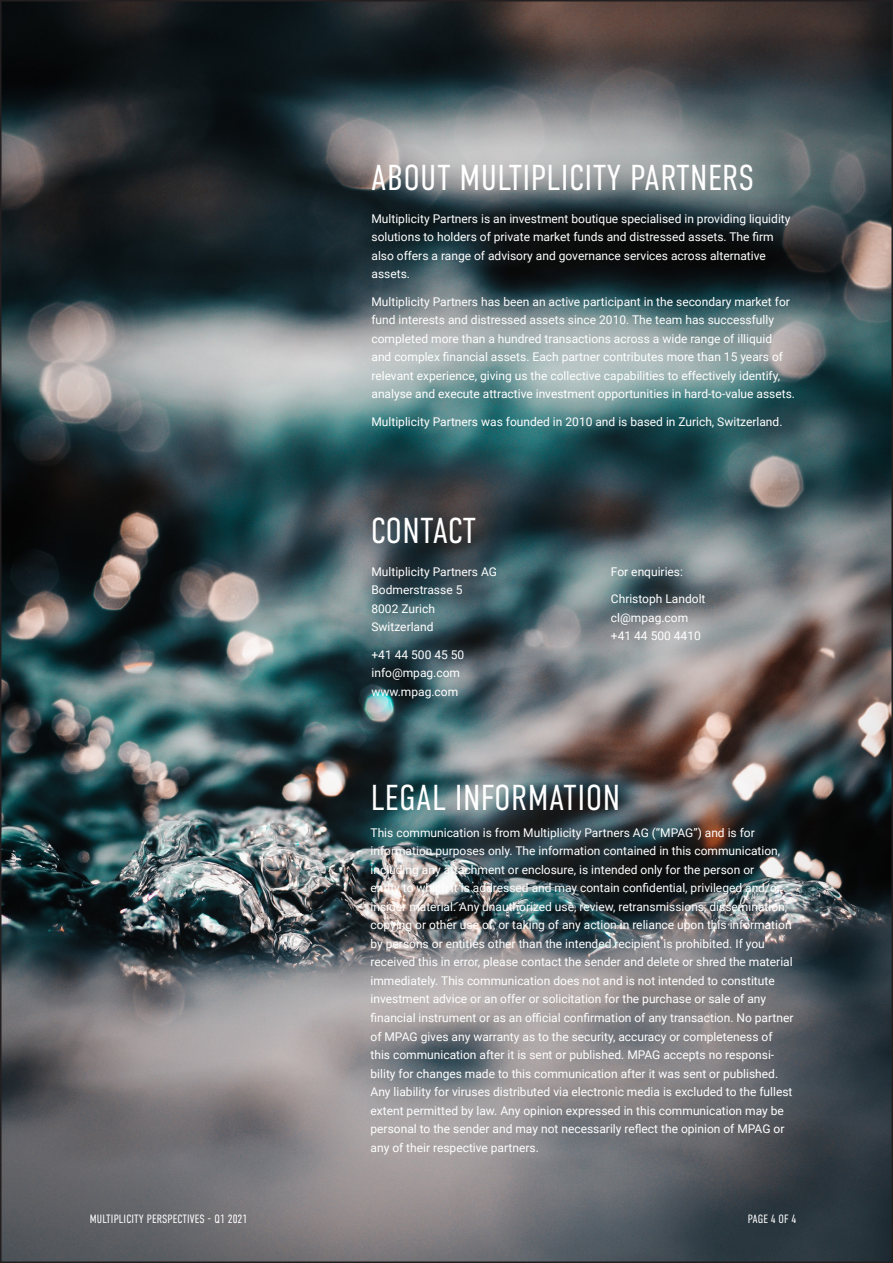
<style>
.page{position:relative;width:893px;height:1263px;background:#fff}
.page>*{position:absolute;margin:0;border:0;box-sizing:border-box;transform-origin:0 0}
.t1{font:300 36px "DIN Condensed";letter-spacing:.01em;color:#fff}
.t2{font:12px/18.5px "Roboto";color:#fff}
.t3{font:300 12px "DIN Condensed";letter-spacing:.01em;color:#fff}
</style>
<div class="page">
<img style="left:3px;top:3px;width:887px;height:1257px">
<p class="t1" style="left:371px;top:158px;width:385px">ABOUT MULTIPLICITY PARTNERS</p>
<p class="t2" style="left:371px;top:209px;width:420px">Multiplicity Partners is an investment boutique specialised in providing liquidity solutions to holders of private market funds and distressed assets. The firm also offers a range of advisory and governance services across alternative assets.</p>
<p class="t2" style="left:371px;top:292px;width:425px">Multiplicity Partners has been an active participant in the secondary market for fund interests and distressed assets since 2010. The team has successfully completed more than a hundred transactions across a wide range of illiquid and complex financial assets. Each partner contributes more than 15 years of relevant experience, giving us the collective capabilities to effectively identify, analyse and execute attractive investment opportunities in hard-to-value assets.</p>
<p class="t2" style="left:371px;top:412px;width:413px">Multiplicity Partners was founded in 2010 and is based in Zurich, Switzerland.</p>
<p class="t1" style="left:371px;top:510px;width:107px">CONTACT</p>
<p class="t2" style="left:371px;top:562px;width:127px">Multiplicity Partners AG<br>Bodmerstrasse 5<br>8002 Zurich<br>Switzerland</p>
<p class="t2" style="left:371px;top:645px;width:94px">+41 44 500 45 50 info@mpag.com www.mpag.com</p>
<p class="t2" style="left:611px;top:562px;width:74px">For enquiries:</p>
<p class="t2" style="left:611px;top:589px;width:96px">Christoph Landolt cl@mpag.com +41 44 500 4410</p>
<p class="t1" style="left:371px;top:777px;width:251px">LEGAL INFORMATION</p>
<p class="t2" style="left:370px;top:823px;width:424px">This communication is from Multiplicity Partners AG (“MPAG”) and is for information purposes only. The information contained in this communication, including any attachment or enclosure, is intended only for the person or<br>entity to which it is addressed and may contain confidential, privileged and/or insider material. Any unauthorized use, review, retransmissions, dissemination, copying or other use of, or taking of any action in reliance upon this information by persons or entities other than the intended recipient is prohibited. If you received this in error, please contact the sender and delete or shred the material immediately. This communication does not and is not intended to constitute investment advice or an offer or solicitation for the purchase or sale of any financial instrument or as an official confirmation of any transaction. No partner of MPAG gives any warranty as to the security, accuracy or completeness of this communication after it is sent or published. MPAG accepts no responsi&shy;bility for changes made to this communication after it was sent or published.<br>Any liability for viruses distributed via electronic media is excluded to the fullest extent permitted by law. Any opinion expressed in this communication may be personal to the sender and may not necessarily reflect the opinion of MPAG or any of their respective partners.</p>
<p class="t3" style="left:90px;top:1212px;width:159px">MULTIPLICITY PERSPECTIVES - Q1 2021</p>
<p class="t3" style="left:748px;top:1212px;width:50px">PAGE 4 OF 4</p>
</div>
